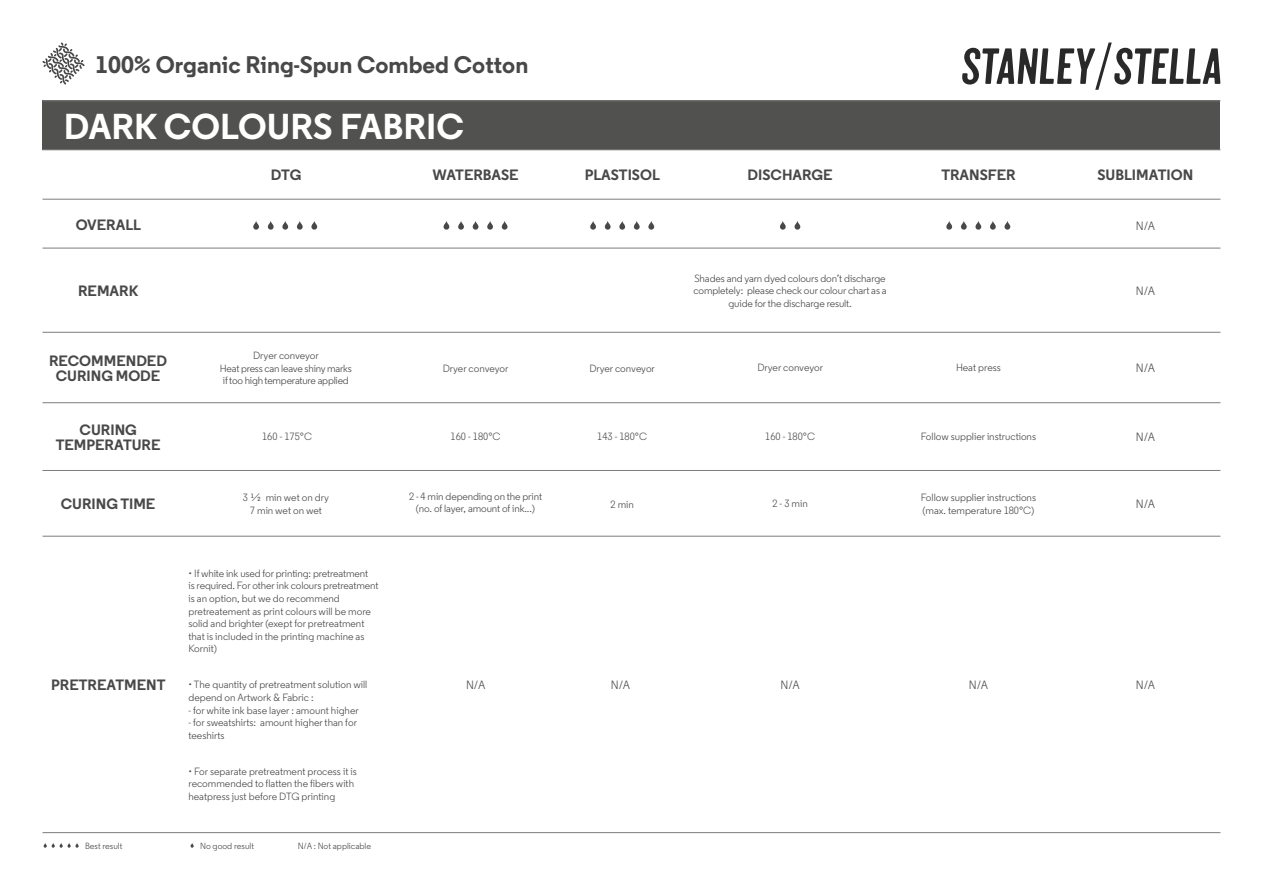
<style>
.page{position:relative;width:1263px;height:893px;background:#fff}
.page>*{position:absolute;margin:0;border:0;box-sizing:border-box;transform-origin:0 0}
.t1{font:700 36px "Regular";color:#fff}
.t2{font:700 24px "Regular";color:#484848}
.t3{font:700 15px/15px "Regular";color:#484848;text-align:center}
.t4{font:12px "Regular";color:#484848}
.t5{font:10.5px/12.6px "Regular";color:#484848}
.t6{font:10.5px/12.6px "Regular";letter-spacing:-.02em;color:#484848}
.t7{font:9px "Regular";color:#484848}
</style>
<div class="page">
<div style="left:43px;top:100px;width:1177px;height:50px;background:#51514f"></div>
<hr style="left:43px;top:100px;width:1177px;height:1px;background:#7c7c7c">
<hr style="left:43px;top:149px;width:1177px;height:1px;background:#7c7c7c">
<svg style="left:44px;top:843px;width:35px;height:5px"></svg>
<svg style="left:191px;top:843px;width:3px;height:5px"></svg>
<hr style="left:43px;top:832px;width:1177px;height:1px;background:#7c7c7c">
<hr style="left:43px;top:199px;width:1177px;height:1px;background:#7c7c7c">
<hr style="left:43px;top:248px;width:1177px;height:1px;background:#7c7c7c">
<hr style="left:43px;top:332px;width:1177px;height:1px;background:#7c7c7c">
<hr style="left:43px;top:402px;width:1177px;height:1px;background:#7c7c7c">
<hr style="left:43px;top:470px;width:1177px;height:1px;background:#7c7c7c">
<hr style="left:43px;top:536px;width:1177px;height:1px;background:#7c7c7c">
<svg style="left:253px;top:221px;width:6px;height:9px"></svg>
<svg style="left:444px;top:221px;width:5px;height:9px"></svg>
<svg style="left:590px;top:221px;width:6px;height:9px"></svg>
<svg style="left:946px;top:221px;width:6px;height:9px"></svg>
<svg style="left:780px;top:221px;width:6px;height:9px"></svg>
<svg style="left:268px;top:221px;width:6px;height:9px"></svg>
<svg style="left:458px;top:221px;width:6px;height:9px"></svg>
<svg style="left:605px;top:221px;width:6px;height:9px"></svg>
<svg style="left:961px;top:221px;width:6px;height:9px"></svg>
<svg style="left:794px;top:221px;width:6px;height:9px"></svg>
<svg style="left:282px;top:221px;width:6px;height:9px"></svg>
<svg style="left:473px;top:221px;width:5px;height:9px"></svg>
<svg style="left:619px;top:221px;width:6px;height:9px"></svg>
<svg style="left:975px;top:221px;width:6px;height:9px"></svg>
<svg style="left:297px;top:221px;width:6px;height:9px"></svg>
<svg style="left:487px;top:221px;width:6px;height:9px"></svg>
<svg style="left:634px;top:221px;width:6px;height:9px"></svg>
<svg style="left:990px;top:221px;width:6px;height:9px"></svg>
<svg style="left:311px;top:221px;width:6px;height:9px"></svg>
<svg style="left:502px;top:221px;width:5px;height:9px"></svg>
<svg style="left:648px;top:221px;width:6px;height:9px"></svg>
<svg style="left:1004px;top:221px;width:6px;height:9px"></svg>
<svg style="left:42px;top:42px;width:43px;height:43px"></svg>
<svg style="left:963px;top:43px;width:257px;height:47px"></svg>
<p class="t2" style="left:95px;top:48px;width:435px">100% Organic Ring-Spun Combed Cotton</p>
<p class="t1" style="left:64px;top:103px;width:402px">DARK COLOURS FABRIC</p>
<p class="t3" style="left:271px;top:167px;width:32px">DTG</p>
<p class="t3" style="left:432px;top:167px;width:88px">WATERBASE</p>
<p class="t3" style="left:585px;top:167px;width:77px">PLASTISOL</p>
<p class="t3" style="left:747px;top:167px;width:87px">DISCHARGE</p>
<p class="t3" style="left:941px;top:167px;width:76px">TRANSFER</p>
<p class="t3" style="left:1097px;top:167px;width:97px">SUBLIMATION</p>
<p class="t3" style="left:76px;top:216px;width:67px">OVERALL</p>
<p class="t4" style="left:1136px;top:218px;width:21px">N/A</p>
<p class="t3" style="left:78px;top:283px;width:62px">REMARK</p>
<p class="t5" style="left:693px;top:272px;width:195px;text-align:center">Shades and yarn dyed colours don’t discharge completely: please check our colour chart as a guide for the discharge result.</p>
<p class="t4" style="left:1136px;top:283px;width:21px">N/A</p>
<p class="t3" style="left:49px;top:353px;width:119px">RECOMMENDED<br>CURING MODE</p>
<p class="t5" style="left:253px;top:349px;width:67px">Dryer conveyor</p>
<p class="t6" style="left:220px;top:362px;width:134px">Heat press can leave shiny marks if too high temperature applied</p>
<p class="t5" style="left:443px;top:362px;width:67px">Dryer conveyor</p>
<p class="t5" style="left:589px;top:362px;width:67px">Dryer conveyor</p>
<p class="t5" style="left:757px;top:361px;width:67px">Dryer conveyor</p>
<p class="t5" style="left:956px;top:361px;width:46px">Heat press</p>
<p class="t4" style="left:1136px;top:361px;width:21px">N/A</p>
<p class="t3" style="left:56px;top:422px;width:106px">CURING<br>TEMPERATURE</p>
<p class="t5" style="left:262px;top:430px;width:51px">160 - 175°C</p>
<p class="t5" style="left:451px;top:430px;width:51px">160 - 180°C</p>
<p class="t5" style="left:597px;top:430px;width:51px">143 - 180°C</p>
<p class="t5" style="left:765px;top:430px;width:51px">160 - 180°C</p>
<p class="t5" style="left:921px;top:430px;width:117px">Follow supplier instructions</p>
<p class="t4" style="left:1136px;top:429px;width:21px">N/A</p>
<p class="t3" style="left:61px;top:496px;width:96px">CURING TIME</p>
<p class="t5" style="left:243px;top:491px;width:88px">3 ½ min wet on dry</p>
<p class="t5" style="left:250px;top:504px;width:74px">7 min wet on wet</p>
<p class="t5" style="left:409px;top:490px;width:135px;text-align:center">2 - 4 min depending on the print (no. of layer, amount of ink...)</p>
<p class="t5" style="left:610px;top:498px;width:25px">2 min</p>
<p class="t5" style="left:772px;top:497px;width:37px">2 - 3 min</p>
<p class="t5" style="left:921px;top:491px;width:117px">Follow supplier instructions</p>
<p class="t5" style="left:923px;top:504px;width:113px">(max. temperature 180°C)</p>
<p class="t4" style="left:1136px;top:497px;width:21px">N/A</p>
<p class="t3" style="left:51px;top:677px;width:116px">PRETREATMENT</p>
<p class="t5" style="left:188px;top:567px;width:192px">• If white ink used for printing: pretreatment<br>is required. For other ink colours pretreatment is an option, but we do recommend pretreatement as print colours will be more solid and brighter (exept for pretreatment that is included in the printing machine as Kornit)</p>
<p class="t5" style="left:188px;top:678px;width:180px">• The quantity of pretreatment solution will depend on Artwork &amp; Fabric :</p>
<p class="t5" style="left:188px;top:704px;width:172px">- for white ink base layer : amount higher</p>
<p class="t5" style="left:188px;top:716px;width:170px">- for sweatshirts: amount higher than for teeshirts</p>
<p class="t5" style="left:188px;top:765px;width:170px">• For separate pretreatment process it is recommended to flatten the fibers with heatpress just before DTG printing</p>
<p class="t7" style="left:85px;top:840px;width:39px">Best result</p>
<p class="t7" style="left:200px;top:840px;width:55px">No good result</p>
<p class="t7" style="left:298px;top:840px;width:75px">N/A : Not applicable</p>
<p class="t4" style="left:466px;top:677px;width:21px">N/A</p>
<p class="t4" style="left:611px;top:677px;width:21px">N/A</p>
<p class="t4" style="left:781px;top:677px;width:21px">N/A</p>
<p class="t4" style="left:969px;top:677px;width:21px">N/A</p>
<p class="t4" style="left:1136px;top:677px;width:21px">N/A</p>
</div>
